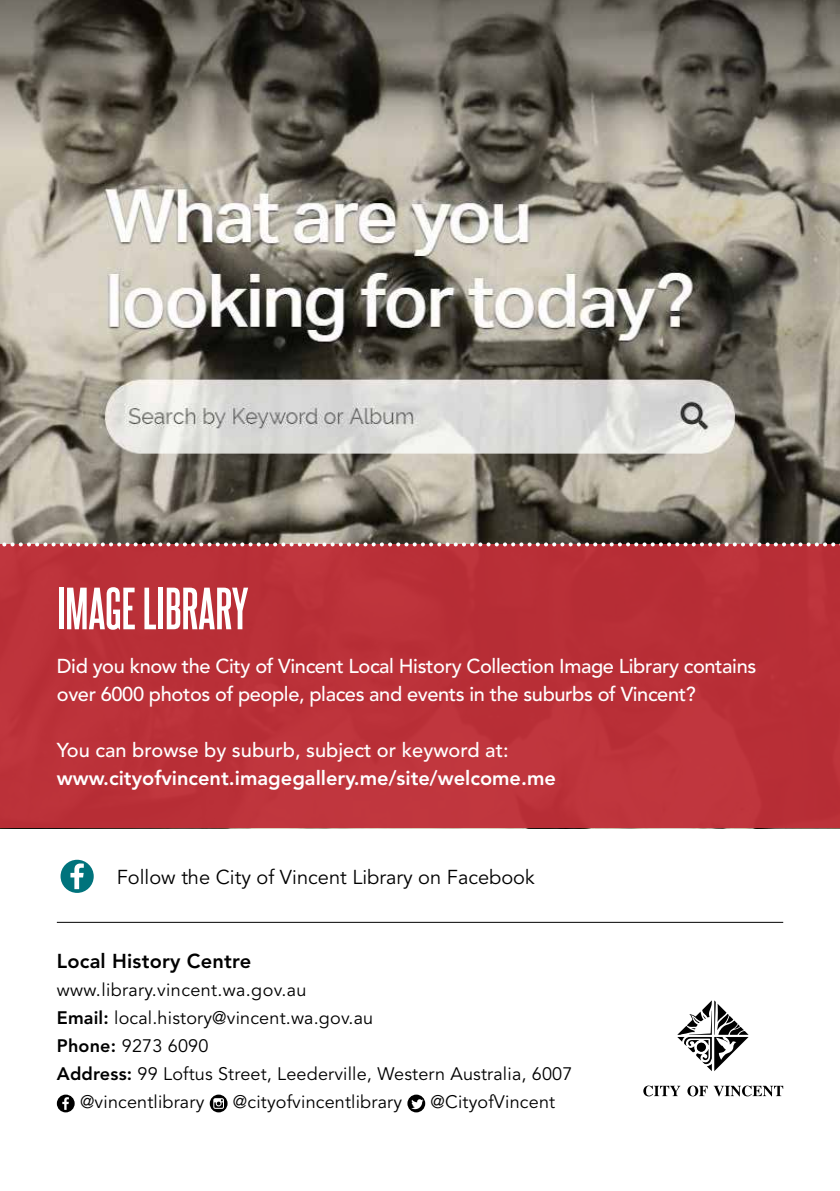
<style>
.page{position:relative;width:840px;height:1191px;background:#fff}
.page>*{position:absolute;margin:0;border:0;box-sizing:border-box;transform-origin:0 0}
.t1{font:700 50.6px "Steelfish Rg";color:#fff}
.t2{font:500 20px/28px "Avenir LT Std";letter-spacing:-.02em;color:#fff}
.t3{font:800 20px "Avenir LT Std";color:#fff}
.t4{font:500 20px "Avenir LT Std";color:#fff}
.t5{font:20px "Avenir LT Std";color:#000}
.t6{font:800 20px "Avenir LT Std";letter-spacing:.01em;color:#000}
.t7{font:18px "Avenir LT Std";letter-spacing:.01em;color:#000}
.s1{font-weight:800}
</style>
<div class="page">
<img style="left:0;top:0;width:839px;height:542px">
<div style="left:0;top:544px;width:839px;height:284px;background:#c02f38"></div>
<div style="left:60px;top:859px;width:34px;height:34px;background:#00737c;border-radius:50%"></div>
<svg style="left:57px;top:1094px;width:18px;height:18px"></svg>
<svg style="left:210px;top:1094px;width:17px;height:18px"></svg>
<svg style="left:407px;top:1094px;width:18px;height:18px"></svg>
<svg style="left:677px;top:1000px;width:71px;height:71px"></svg>
<svg style="left:643px;top:1085px;width:37px;height:11px"></svg>
<svg style="left:687px;top:1085px;width:20px;height:11px"></svg>
<svg style="left:713px;top:1085px;width:69px;height:11px"></svg>
<svg style="left:70px;top:863px;width:14px;height:26px"></svg>
<hr style="left:57px;top:922px;width:725px;height:1px;background:#000">
<svg style="left:0;top:542px;width:840px;height:4px"></svg>
<h1 class="t1" style="left:57px;top:577px;width:193px">IMAGE LIBRARY</h1>
<p class="t2" style="left:57px;top:652px;width:700px">Did you know the City of Vincent Local History Collection Image Library contains over 6000 photos of people, places and events in the suburbs of Vincent?</p>
<p class="t4" style="left:57px;top:738px;width:453px">You can browse by suburb, subject or keyword at:</p>
<p class="t3" style="left:57px;top:766px;width:500px">www.cityofvincent.imagegallery.me/site/welcome.me</p>
<p class="t5" style="left:117px;top:865px;width:419px">Follow the City of Vincent Library on Facebook</p>
<p class="t6" style="left:57px;top:949px;width:196px">Local History Centre</p>
<p class="t7" style="left:57px;top:979px;width:251px">www.library.vincent.wa.gov.au</p>
<p class="t7" style="left:57px;top:1007px;width:318px"><span class="s1">Email:</span> local.history@vincent.wa.gov.au</p>
<p class="t7" style="left:57px;top:1035px;width:153px"><span class="s1">Phone:</span> 9273 6090</p>
<p class="t7" style="left:57px;top:1063px;width:517px"><span class="s1">Address:</span> 99 Loftus Street, Leederville, Western Australia, 6007</p>
<p class="t7" style="left:80px;top:1091px;width:126px">@vincentlibrary</p>
<p class="t7" style="left:233px;top:1091px;width:170px">@cityofvincentlibrary</p>
<p class="t7" style="left:430px;top:1091px;width:126px">@CityofVincent</p>
</div>
